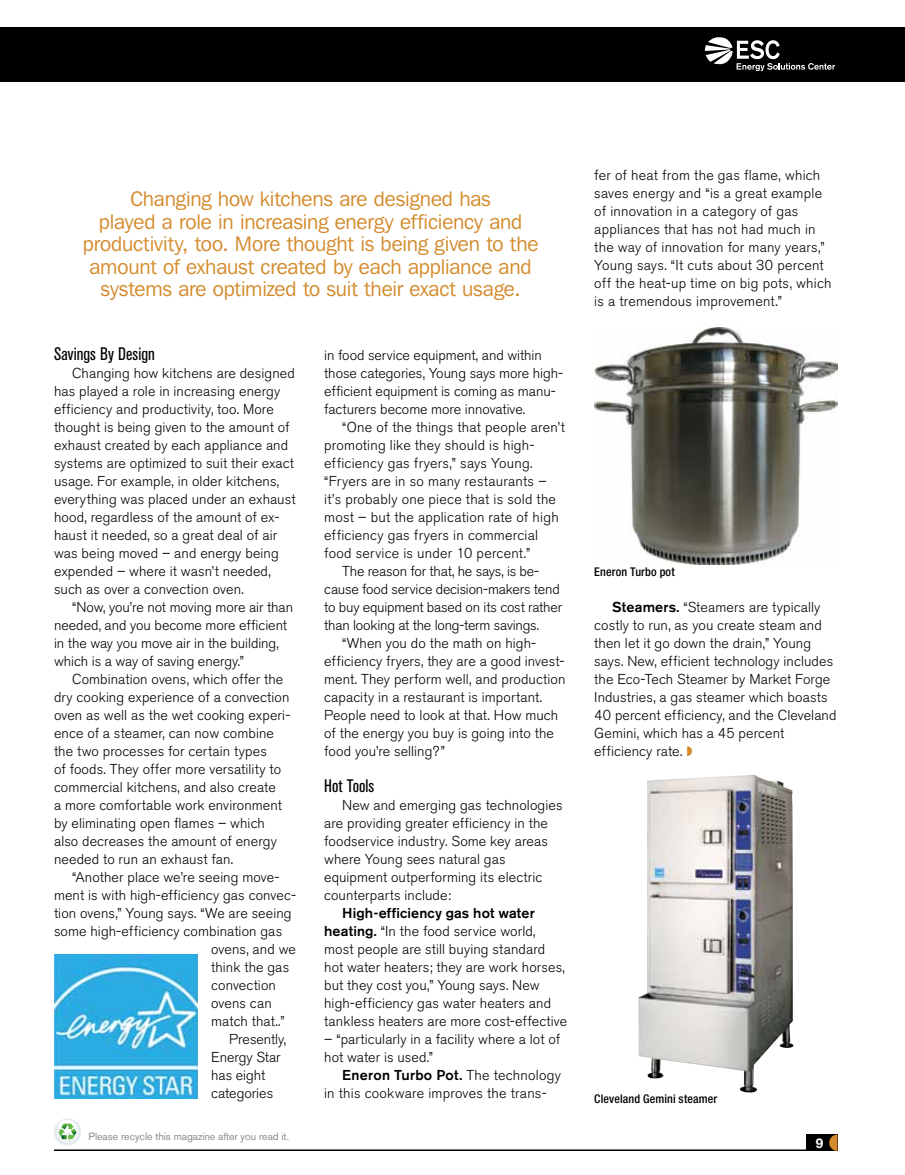
<style>
.page{position:relative;width:905px;height:1175px;background:#fff}
.page>*{position:absolute;margin:0;border:0;box-sizing:border-box;transform-origin:0 0}
.t1{font:21px/22.5px "Franklin Gothic IT Cby BT";letter-spacing:-.01em;color:#d48a2b;text-align:center}
.t2{font:condensed 18px "Akzidenz Grotesk BE";color:#000}
.t3{font:300 14.25px/18px "Akzidenz Grotesk BE";letter-spacing:.005em;color:#000}
.t4{font:300 14.25px "Akzidenz Grotesk BE";letter-spacing:-.015em;color:#000}
.t5{font:700 13.5px "Helvetica Neue";color:#fff}
.t6{font:500 condensed 12px "Helvetica Neue";letter-spacing:.01em;color:#000}
.t7{font:10.5px "Akzidenz Grotesk BE";letter-spacing:-.005em;color:#8a8c8e}
.s1{font-weight:500}
</style>
<div class="page">
<svg style="left:53px;top:1117px;width:28px;height:28px"></svg>
<div style="left:55px;top:1119px;width:25px;height:25px;background:#e9eff2;border-radius:12px"></div>
<svg style="left:58px;top:1119px;width:18px;height:13px"></svg>
<svg style="left:58px;top:1123px;width:19px;height:17px"></svg>
<div style="left:0;top:27px;width:904px;height:54px;background:#000"></div>
<hr style="left:54px;top:1149px;width:783px;height:1px;background:#000">
<div style="left:806px;top:1134px;width:31px;height:16px;background:#000"></div>
<svg style="left:704px;top:37px;width:131px;height:34px"></svg>
<svg style="left:829px;top:1134px;width:8px;height:16px"></svg>
<img style="left:54px;top:954px;width:144px;height:144px">
<img style="left:594px;top:327px;width:243px;height:238px">
<img style="left:638px;top:775px;width:155px;height:317px">
<p class="t1" style="left:83px;top:187px;width:457px">Changing how kitchens are designed has<br>played a role in increasing energy efficiency and productivity, too. More thought is being given to the amount of exhaust created by each appliance and systems are optimized to suit their exact usage.</p>
<p class="t2" style="left:54px;top:344px;width:102px">Savings By Design</p>
<p class="t3" style="left:54px;top:364px;width:243px;text-indent:18px">Changing how kitchens are designed has played a role in increasing energy efficiency and productivity, too. More thought is being given to the amount of exhaust created by each appliance and systems are optimized to suit their exact usage. For example, in older kitchens, everything was placed under an exhaust hood, regardless of the amount of ex&shy;haust it needed, so a great deal of air was being moved – and energy being expended – where it wasn’t needed, such as over a convection oven.</p>
<p class="t3" style="left:54px;top:598px;width:241px;text-indent:18px">“Now, you’re not moving more air than needed, and you become more efficient in the way you move air in the building, which is a way of saving energy.”</p>
<p class="t3" style="left:54px;top:670px;width:238px;text-indent:18px">Combination ovens, which offer the dry cooking experience of a convection oven as well as the wet cooking experi&shy;ence of a steamer, can now combine the two processes for certain types<br>of foods. They offer more versatility to commercial kitchens, and also create<br>a more comfortable work environment by eliminating open flames – which also decreases the amount of energy needed to run an exhaust fan.</p>
<p class="t3" style="left:72px;top:868px;width:209px">“Another place we’re seeing move-</p>
<p class="t3" style="left:54px;top:886px;width:244px">ment is with high-efficiency gas convec-</p>
<p class="t3" style="left:54px;top:904px;width:239px">tion ovens,” Young says. “We are seeing</p>
<p class="t3" style="left:54px;top:922px;width:230px">some high-efficiency combination gas</p>
<p class="t3" style="left:211px;top:940px;width:86px">ovens, and we</p>
<p class="t3" style="left:211px;top:958px;width:79px">think the gas</p>
<p class="t3" style="left:211px;top:976px;width:66px">convection</p>
<p class="t3" style="left:211px;top:994px;width:62px">ovens can</p>
<p class="t3" style="left:211px;top:1012px;width:75px">match that..”</p>
<p class="t3" style="left:229px;top:1030px;width:58px">Presently,</p>
<p class="t3" style="left:211px;top:1048px;width:71px">Energy Star</p>
<p class="t3" style="left:211px;top:1066px;width:56px">has eight</p>
<p class="t3" style="left:211px;top:1084px;width:63px">categories</p>
<p class="t7" style="left:89px;top:1130px;width:202px">Please recycle this magazine after you read it.</p>
<p class="t3" style="left:324px;top:346px;width:240px">in food service equipment, and within those categories, Young says more high&shy;efficient equipment is coming as manu&shy;facturers become more innovative.</p>
<p class="t3" style="left:342px;top:418px;width:224px">“One of the things that people aren’t</p>
<p class="t3" style="left:324px;top:436px;width:212px">promoting like they should is high-</p>
<p class="t3" style="left:324px;top:454px;width:210px">efficiency gas fryers,” says Young.</p>
<p class="t3" style="left:324px;top:472px;width:224px">“Fryers are in so many restaurants –</p>
<p class="t3" style="left:324px;top:490px;width:233px">it’s probably one piece that is sold the</p>
<p class="t3" style="left:324px;top:508px;width:236px">most – but the application rate of high</p>
<p class="t3" style="left:324px;top:526px;width:215px">efficiency gas fryers in commercial</p>
<p class="t3" style="left:324px;top:544px;width:207px">food service is under 10 percent.”</p>
<p class="t4" style="left:342px;top:563px;width:199px">The reason for that, he says, is be-</p>
<p class="t4" style="left:324px;top:581px;width:237px">cause food service decision-makers tend</p>
<p class="t4" style="left:324px;top:599px;width:239px">to buy equipment based on its cost rather</p>
<p class="t4" style="left:324px;top:617px;width:216px">than looking at the long-term savings.</p>
<p class="t3" style="left:342px;top:634px;width:195px">“When you do the math on high-</p>
<p class="t3" style="left:324px;top:652px;width:242px">efficiency fryers, they are a good invest-</p>
<p class="t3" style="left:324px;top:670px;width:243px">ment. They perform well, and production</p>
<p class="t3" style="left:324px;top:688px;width:220px">capacity in a restaurant is important.</p>
<p class="t3" style="left:324px;top:706px;width:235px">People need to look at that. How much</p>
<p class="t3" style="left:324px;top:724px;width:231px">of the energy you buy is going into the</p>
<p class="t3" style="left:324px;top:742px;width:122px">food you’re selling?”</p>
<p class="t2" style="left:324px;top:776px;width:51px">Hot Tools</p>
<p class="t3" style="left:324px;top:796px;width:240px;text-indent:18px">New and emerging gas technologies are providing greater efficiency in the foodservice industry. Some key areas where Young sees natural gas equipment outperforming its electric counterparts include:</p>
<p class="t3" style="left:324px;top:904px;width:244px;text-indent:18px"><span class="s1">High-efficiency gas hot water heating.</span> “In the food service world, most people are still buying standard hot water heaters; they are work horses, but they cost you,” Young says. New high-efficiency gas water heaters and tankless heaters are more cost-effective</p>
<p class="t3" style="left:324px;top:1030px;width:237px">– “particularly in a facility where a lot of hot water is used.”</p>
<p class="t3" style="left:324px;top:1066px;width:238px;text-indent:18px"><span class="s1">Eneron Turbo Pot.</span> The technology in this cookware improves the trans-</p>
<p class="t3" style="left:594px;top:166px;width:239px">fer of heat from the gas flame, which saves energy and “is a great example of innovation in a category of gas appliances that has not had much in the way of innovation for many years,” Young says. “It cuts about 30 percent off the heat-up time on big pots, which is a tremendous improvement.”</p>
<p class="t6" style="left:594px;top:565px;width:82px">Eneron Turbo pot</p>
<p class="t3" style="left:594px;top:598px;width:244px;text-indent:18px"><span class="s1">Steamers.</span> “Steamers are typically costly to run, as you create steam and then let it go down the drain,” Young says. New, efficient technology includes the Eco-Tech Steamer by Market Forge Industries, a gas steamer which boasts 40 percent efficiency, and the Cleveland Gemini, which has a 45 percent efficiency rate.</p>
<p class="t6" style="left:594px;top:1091px;width:125px">Cleveland Gemini steamer</p>
<p class="t5" style="left:815px;top:1134px;width:9px">9</p>
</div>
